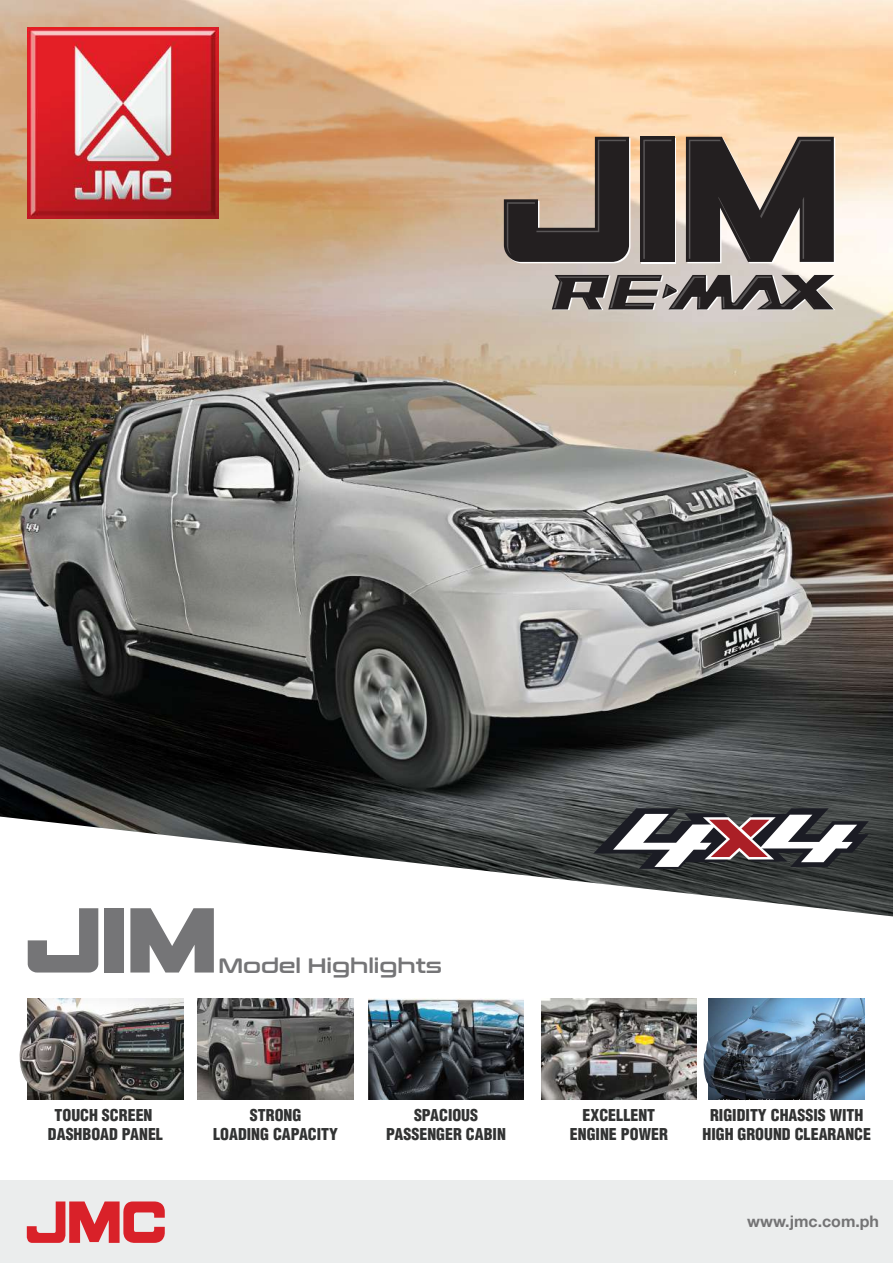
<style>
.page{position:relative;width:893px;height:1263px;background:#fff}
.page>*{position:absolute;margin:0;border:0;box-sizing:border-box;transform-origin:0 0}
.t1{font:159.3px "Interstellar W00";color:#231f20}
.t2{font:81.9px "Interstellar W00";color:#757577;scale:1.1 1}
.t3{font:20.7px "Conthrax Sb";color:#757577}
.t4{font:900 condensed 15.9px/19.2px "Helvetica";color:#323333;text-align:center}
.t5{font:700 15.9px "Helvetica 75";color:#747475}
</style>
<div class="page">
<img style="left:0;top:0;width:893px;height:816px">
<svg style="left:0;top:816px;width:893px;height:365px"></svg>
<div style="left:0;top:1181px;width:893px;height:82px;background:#ebeded"></div>
<svg style="left:27px;top:1201px;width:138px;height:42px"></svg>
<img style="left:198px;top:999px;width:155px;height:100px">
<img style="left:28px;top:999px;width:155px;height:100px">
<img style="left:541px;top:999px;width:156px;height:100px">
<img style="left:709px;top:999px;width:156px;height:100px">
<img style="left:368px;top:999px;width:156px;height:100px">
<svg style="left:552px;top:275px;width:284px;height:35px;background:#716c6b"></svg>
<svg style="left:507px;top:140px;width:119px;height:115px;background:#dcbda0"></svg>
<svg style="left:643px;top:140px;width:28px;height:119px;background:#ebd5be"></svg>
<svg style="left:689px;top:140px;width:61px;height:119px;background:#f6e3cf"></svg>
<svg style="left:760px;top:140px;width:71px;height:119px"></svg>
<svg style="left:593px;top:808px;width:276px;height:61px"></svg>
<img style="left:703px;top:1018px;width:82px;height:82px">
<img style="left:18px;top:1017px;width:31px;height:73px">
<img style="left:28px;top:27px;width:191px;height:192px">
<h1 class="t1" style="left:498px;top:114px;width:343px">JIM</h1>
<h2 class="t2" style="left:25px;top:896px;width:177px">JIM</h2>
<h3 class="t3" style="left:218px;top:949px;width:225px">Model Highlights</h3>
<p class="t4" style="left:48px;top:1106px;width:117px">TOUCH SCREEN<br>DASHBOAD PANEL</p>
<p class="t4" style="left:213px;top:1106px;width:126px">STRONG<br>LOADING CAPACITY</p>
<p class="t4" style="left:570px;top:1106px;width:99px">EXCELLENT<br>ENGINE POWER</p>
<p class="t4" style="left:702px;top:1106px;width:170px">RIGIDITY CHASSIS WITH<br>HIGH GROUND CLEARANCE</p>
<p class="t4" style="left:386px;top:1106px;width:121px">SPACIOUS<br>PASSENGER CABIN</p>
<p class="t5" style="left:747px;top:1211px;width:133px">www.jmc.com.ph</p>
</div>
